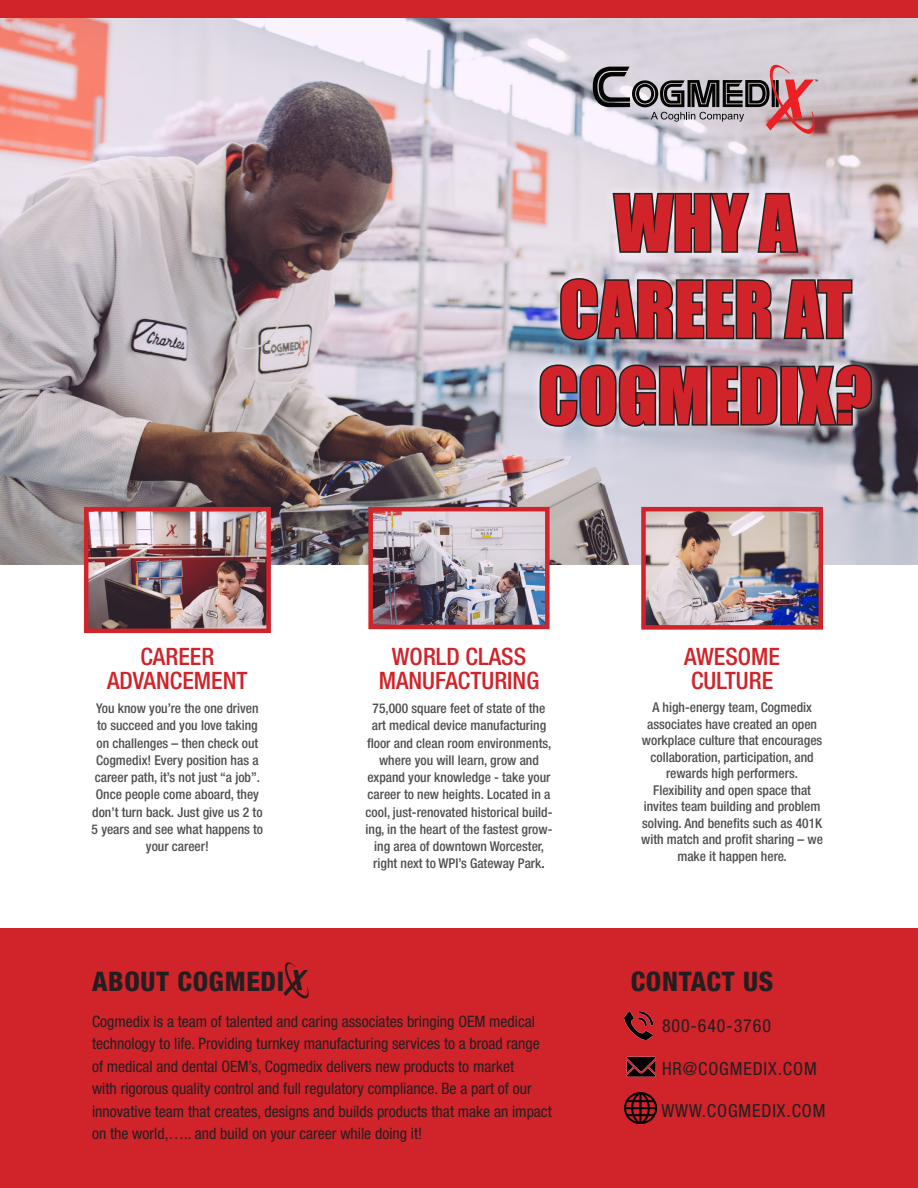
<style>
.page{position:relative;width:918px;height:1188px;background:#fff}
.page>*{position:absolute;margin:0;border:0;box-sizing:border-box;transform-origin:0 0}
.t1{font:72px "Impact";color:#d1232a}
.t2{font:800 condensed 27px "Helvetica Neue LT Std";letter-spacing:.025em;color:#231f20}
.t3{font:500 condensed 24px/24px "Helvetica Neue LT Std";color:#d1232a;text-align:center}
.t4{font:condensed 18px "Helvetica Neue LT Std";letter-spacing:.05em;color:#231f20}
.t5{font:condensed 15.75px/22.5px "Helvetica Neue LT Std";color:#231f20}
.t6{font:500 condensed 13.5px/17.2px "Helvetica Neue LT Std";color:#4e4f50;text-align:center}
.s1{color:#231f20}
</style>
<div class="page">
<img style="left:0;top:18px;width:918px;height:547px">
<div style="left:530px;top:183px;width:352px;height:253px;background:#fff;opacity:.75"></div>
<svg style="left:538px;top:179px;width:336px;height:250px;background:#b9b4bb"></svg>
<img style="left:373px;top:512px;width:172px;height:112px">
<div style="left:368px;top:507px;width:182px;height:122px;border:4px solid #d1232a"></div>
<img style="left:646px;top:512px;width:172px;height:113px">
<div style="left:641px;top:507px;width:182px;height:123px;border:4px solid #d1232a"></div>
<img style="left:89px;top:512px;width:177px;height:116px">
<div style="left:84px;top:507px;width:187px;height:126px;border:4px solid #d1232a"></div>
<div style="left:0;top:0;width:918px;height:18px;background:#d1232a"></div>
<div style="left:0;top:929px;width:918px;height:259px;background:#d1232a"></div>
<img style="left:625px;top:1012px;width:28px;height:28px">
<img style="left:626px;top:1056px;width:30px;height:21px">
<img style="left:625px;top:1093px;width:31px;height:31px">
<svg style="left:593px;top:65px;width:225px;height:69px;background:#ab989e"></svg>
<svg style="left:284px;top:962px;width:25px;height:37px"></svg>
<p class="t3" style="left:107px;top:644px;width:142px">CAREER<br>ADVANCEMENT</p>
<p class="t6" style="left:92px;top:700px;width:173px">You know you’re the one driven to succeed and you love taking on challenges – then check out<br>Cogmedix! Every position has a career path, it’s not just “a job”.<br>Once people come aboard, they don’t turn back. Just give us 2 to<br>5 years and see what happens to your career!</p>
<p class="t1" style="left:614px;top:167px;width:183px">WHY A</p>
<p class="t1" style="left:559px;top:254px;width:294px">CAREER AT</p>
<p class="t1" style="left:539px;top:340px;width:335px">COGMEDIX?</p>
<p class="t3" style="left:379px;top:644px;width:162px">WORLD CLASS<br>MANUFACTURING</p>
<p class="t6" style="left:366px;top:700px;width:188px">75,000 square feet of state of the art medical device manufacturing floor and clean room environments, where you will learn, grow and expand your knowledge - take your career to new heights. Located in a cool, just-renovated historical build&shy;ing, in the heart of the fastest grow&shy;ing area of downtown Worcester, right next to WPI’s Gateway Park<span class="s1">.</span></p>
<p class="t3" style="left:684px;top:644px;width:97px">AWESOME</p>
<p class="t3" style="left:691px;top:668px;width:84px">CULTURE</p>
<p class="t6" style="left:642px;top:699px;width:182px;line-height:16.5px">A high-energy team, Cogmedix associates have created an open workplace culture that encourages collaboration, participation, and</p>
<p class="t6" style="left:641px;top:765px;width:183px;line-height:16.5px">rewards high performers.<br>Flexibility and open space that invites team building and problem solving. And benefits such as 401K with match and profit sharing – we make it happen here.</p>
<p class="t2" style="left:92px;top:964px;width:194px">ABOUT COGMEDI</p>
<p class="t5" style="left:92px;top:1010px;width:461px">Cogmedix is a team of talented and caring associates bringing OEM medical technology to life. Providing turnkey manufacturing services to a broad range of medical and dental OEM’s, Cogmedix delivers new products to market<br>with rigorous quality control and full regulatory compliance. Be a part of our innovative team that creates, designs and builds products that make an impact on the world,….. and build on your career while doing it!</p>
<p class="t2" style="left:631px;top:964px;width:144px">CONTACT US</p>
<p class="t4" style="left:662px;top:1015px;width:110px">800-640-3760</p>
<p class="t4" style="left:662px;top:1058px;width:156px">HR@COGMEDIX.COM</p>
<p class="t4" style="left:661px;top:1100px;width:166px">WWW.COGMEDIX.COM</p>
</div>
